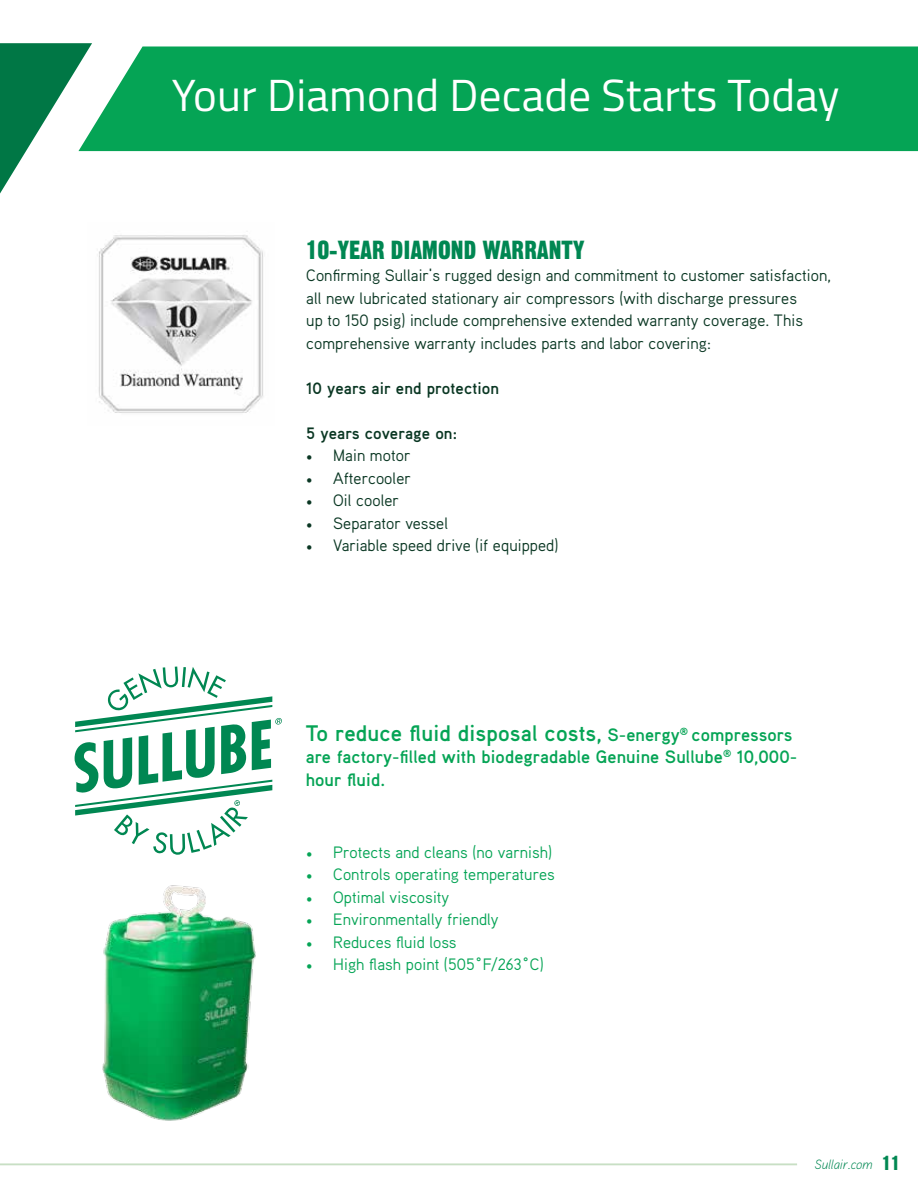
<style>
.page{position:relative;width:918px;height:1188px;background:#fff}
.page>*{position:absolute;margin:0;border:0;box-sizing:border-box;transform-origin:0 0}
.t1{font:45px "Titillium Web";letter-spacing:.005em;color:#fff}
.t2{font:25.5px "Gothic Thirteen";letter-spacing:.005em;color:#008752}
.t3{font:700 22.5px "Aaux";letter-spacing:.005em;color:#05a455}
.t4{font:700 18px/22.5px "Aaux";letter-spacing:.005em;color:#05a455}
.t5{font:16.5px/22.5px "Aaux";letter-spacing:.005em;color:#0a3723}
.t6{font:16.5px "Aaux";letter-spacing:.005em;color:#05a455}
.t7{font:700 16.5px "Aaux";letter-spacing:.005em;color:#0a3723}
.t8{font:italic 300 13.5px "Aaux";letter-spacing:.005em;color:#008752}
.s1{font-family:"Minion Pro"}
.s2{font-size:18px}
.s3{font-family:"Gothic Thirteen";font-weight:400;font-style:normal;font-size:19.5px}
</style>
<div class="page">
<div style="left:92px;top:46px;width:826px;height:105px;background:#05a455"></div>
<svg style="left:0;top:43px;width:92px;height:151px"></svg>
<hr style="left:0;top:1164px;width:797px;height:1px;background:#c8dfc4">
<img style="left:98px;top:235px;width:165px;height:178px">
<img style="left:102px;top:885px;width:154px;height:236px">
<svg style="left:75px;top:667px;width:207px;height:188px"></svg>
<h1 class="t1" style="left:172px;top:62px;width:669px">Your Diamond Decade Starts Today</h1>
<h2 class="t2" style="left:306px;top:234px;width:280px">10-YEAR DIAMOND WARRANTY</h2>
<p class="t5" style="left:306px;top:264px;width:526px">Confirming Sullair’s rugged design and commitment to customer satisfaction, all new lubricated stationary air compressors (with discharge pressures<br>up to 150 psig) include comprehensive extended warranty coverage. This comprehensive warranty includes parts and labor covering:</p>
<p class="t7" style="left:306px;top:378px;width:194px">10 years air end protection</p>
<p class="t7" style="left:306px;top:423px;width:152px">5 years coverage on:</p>
<p class="t5" style="left:306px;top:444px;width:106px"><span class="s1">•</span> Main motor</p>
<p class="t5" style="left:306px;top:466px;width:106px"><span class="s1">•</span> Aftercooler</p>
<p class="t5" style="left:306px;top:489px;width:94px"><span class="s1">•</span> Oil cooler</p>
<p class="t5" style="left:306px;top:511px;width:143px"><span class="s1">•</span> Separator vessel</p>
<p class="t5" style="left:306px;top:534px;width:254px"><span class="s1">•</span> Variable speed drive (if equipped)</p>
<h3 class="t3" style="left:306px;top:719px;width:488px">To reduce fluid disposal costs, <span class="s2">S-energy</span><sup>®</sup> <span class="s2">compressors</span></h3>
<p class="t4" style="left:306px;top:745px;width:493px">are factory-filled with biodegradable Genuine Sullube<sup>®</sup> 10,000- hour fluid.</p>
<p class="t6" style="left:306px;top:842px;width:247px"><span class="s1">•</span> Protects and cleans (no varnish)</p>
<p class="t6" style="left:306px;top:864px;width:250px"><span class="s1">•</span> Controls operating temperatures</p>
<p class="t6" style="left:306px;top:887px;width:145px"><span class="s1">•</span> Optimal viscosity</p>
<p class="t6" style="left:306px;top:909px;width:194px"><span class="s1">•</span> Environmentally friendly</p>
<p class="t6" style="left:306px;top:932px;width:152px"><span class="s1">•</span> Reduces fluid loss</p>
<p class="t6" style="left:306px;top:954px;width:239px"><span class="s1">•</span> High flash point (505˚F/263˚C)</p>
<p class="t8" style="left:814px;top:1156px;width:87px">Sullair.com <span class="s3">11</span></p>
</div>
